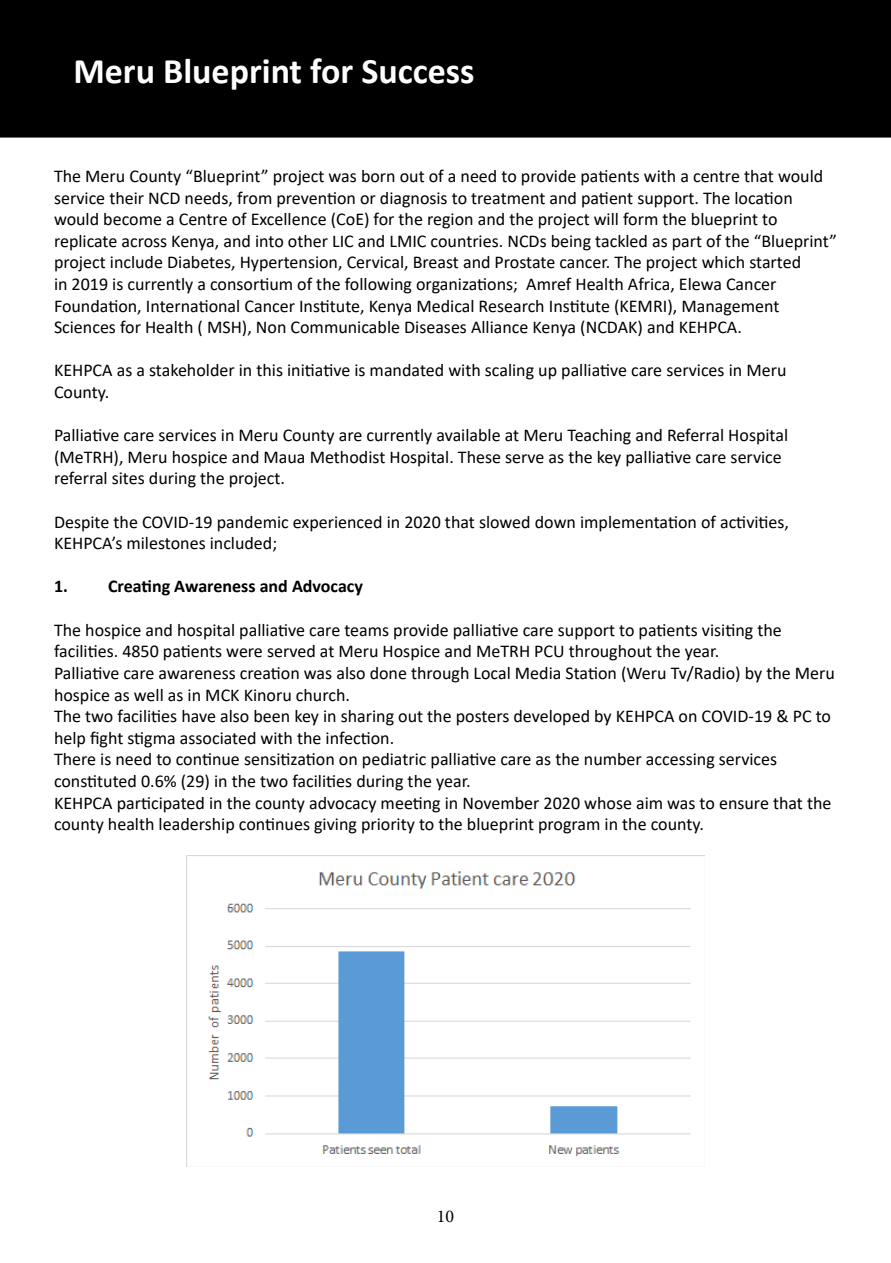
<style>
.page{position:relative;width:891px;height:1263px;background:#fff}
.page>*{position:absolute;margin:0;border:0;box-sizing:border-box;transform-origin:0 0}
.t1{font:700 36px "Calibri";color:#fff}
.t2{font:18px/21.6px "Calibri";color:#000}
.t3{font:700 18px "Calibri";color:#000}
.t4{font:18px "Minion Pro";color:#000}
</style>
<div class="page">
<div style="left:0;top:0;width:891px;height:138px;background:#000"></div>
<div style="left:54px;top:54px;width:440px;height:71px;border:2px solid #000"></div>
<img style="left:186px;top:855px;width:519px;height:311px">
<h1 class="t1" style="left:73px;top:45px;width:403px">Meru Blueprint for Success</h1>
<p class="t2" style="left:54px;top:165px;width:785px">The Meru County “Blueprint” project was born out of a need to provide patients with a centre that would service their NCD needs, from prevention or diagnosis to treatment and patient support. The location would become a Centre of Excellence (CoE) for the region and the project will form the blueprint to replicate across Kenya, and into other LIC and LMIC countries. NCDs being tackled as part of the “Blueprint” project include Diabetes, Hypertension, Cervical, Breast and Prostate cancer. The project which started<br>in 2019 is currently a consortium of the following organizations; Amref Health Africa, Elewa Cancer Foundation, International Cancer Institute, Kenya Medical Research Institute (KEMRI), Management Sciences for Health ( MSH), Non Communicable Diseases Alliance Kenya (NCDAK) and KEHPCA.</p>
<p class="t2" style="left:54px;top:359px;width:734px">KEHPCA as a stakeholder in this initiative is mandated with scaling up palliative care services in Meru<br>County.</p>
<p class="t2" style="left:54px;top:424px;width:736px">Palliative care services in Meru County are currently available at Meru Teaching and Referral Hospital (MeTRH), Meru hospice and Maua Methodist Hospital. These serve as the key palliative care service referral sites during the project.</p>
<p class="t2" style="left:54px;top:510px;width:737px">Despite the COVID-19 pandemic experienced in 2020 that slowed down implementation of activities,<br>KEHPCA’s milestones included;</p>
<p class="t3" style="left:54px;top:574px;width:310px">1. Creating Awareness and Advocacy</p>
<p class="t2" style="left:54px;top:618px;width:782px">The hospice and hospital palliative care teams provide palliative care support to patients visiting the facilities. 4850 patients were served at Meru Hospice and MeTRH PCU throughout the year.<br>Palliative care awareness creation was also done through Local Media Station (Weru Tv/Radio) by the Meru hospice as well as in MCK Kinoru church.<br>The two facilities have also been key in sharing out the posters developed by KEHPCA on COVID-19 &amp; PC to help fight stigma associated with the infection.<br>There is need to continue sensitization on pediatric palliative care as the number accessing services constituted 0.6% (29) in the two facilities during the year.<br>KEHPCA participated in the county advocacy meeting in November 2020 whose aim was to ensure that the county health leadership continues giving priority to the blueprint program in the county.</p>
<p class="t4" style="left:437px;top:1204px;width:19px">10</p>
</div>
